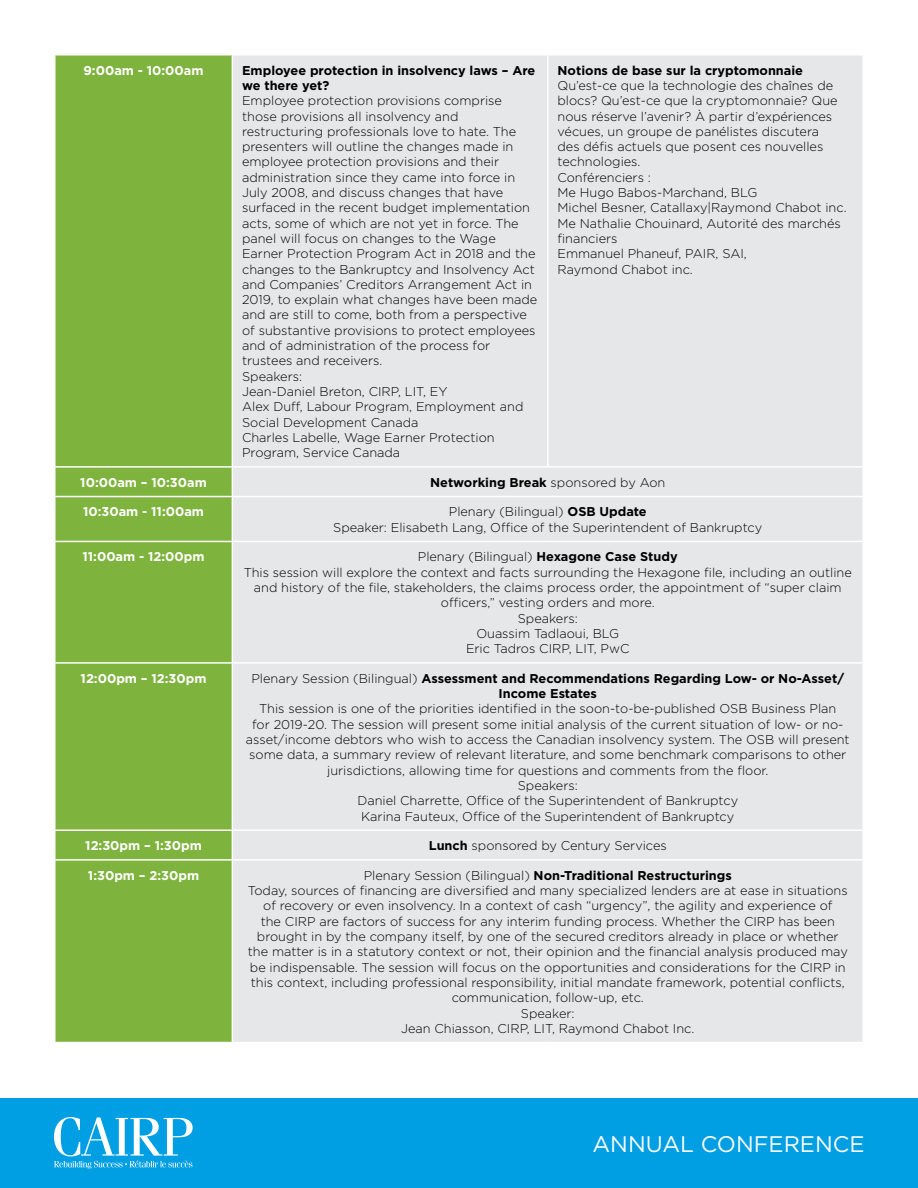
<style>
.page{position:relative;width:918px;height:1188px;background:#fff}
.page>*{position:absolute;margin:0;border:0;box-sizing:border-box;transform-origin:0 0}
.t1{font:22.5px "Gotham";color:#fff}
.t2{font:300 12.75px/15.3px "Gotham";color:#000;text-align:center}
.t3{font:700 12.75px/15.3px "Gotham";color:#000}
.t4{font:700 12.75px "Gotham";color:#fff}
.s1{font-weight:300}
.s2{font-weight:700}
</style>
<div class="page">
<div style="left:0;top:1098px;width:918px;height:90px;background:#009ee3"></div>
<svg style="left:54px;top:1117px;width:139px;height:52px"></svg>
<div style="left:56px;top:56px;width:176px;height:986px;background:#7eb33e"></div>
<div style="left:233px;top:56px;width:629px;height:986px;background:#e6e7e8"></div>
<hr style="left:547px;top:55px;width:2px;height:411px;background:#fff">
<hr style="left:54px;top:466px;width:178px;height:2px;background:#fff">
<hr style="left:232px;top:466px;width:316px;height:2px;background:#fff">
<hr style="left:548px;top:466px;width:316px;height:2px;background:#fff">
<hr style="left:54px;top:496px;width:178px;height:1px;background:#fff">
<hr style="left:232px;top:496px;width:316px;height:1px;background:#fff">
<hr style="left:548px;top:496px;width:316px;height:1px;background:#fff">
<hr style="left:54px;top:541px;width:178px;height:1px;background:#fff">
<hr style="left:232px;top:541px;width:316px;height:1px;background:#fff">
<hr style="left:548px;top:541px;width:316px;height:1px;background:#fff">
<hr style="left:54px;top:662px;width:178px;height:2px;background:#fff">
<hr style="left:232px;top:662px;width:316px;height:2px;background:#fff">
<hr style="left:548px;top:662px;width:316px;height:2px;background:#fff">
<hr style="left:54px;top:829px;width:178px;height:2px;background:#fff">
<hr style="left:232px;top:829px;width:316px;height:2px;background:#fff">
<hr style="left:548px;top:829px;width:316px;height:2px;background:#fff">
<hr style="left:54px;top:859px;width:178px;height:2px;background:#fff">
<hr style="left:232px;top:859px;width:316px;height:2px;background:#fff">
<hr style="left:548px;top:859px;width:316px;height:2px;background:#fff">
<p class="t4" style="left:84px;top:62px;width:122px">9:00am - 10:00am</p>
<p class="t3" style="left:242px;top:62px;width:295px">Employee protection in insolvency laws – Are we there yet?</p>
<p class="t2" style="left:242px;top:93px;width:297px;text-align:left">Employee protection provisions comprise those provisions all insolvency and restructuring professionals love to hate. The presenters will outline the changes made in employee protection provisions and their administration since they came into force in July 2008, and discuss changes that have surfaced in the recent budget implementation acts, some of which are not yet in force. The panel will focus on changes to the Wage Earner Protection Program Act in 2018 and the changes to the Bankruptcy and Insolvency Act and Companies’ Creditors Arrangement Act in 2019, to explain what changes have been made and are still to come, both from a perspective of substantive provisions to protect employees and of administration of the process for trustees and receivers.<br>Speakers:<br>Jean-Daniel Breton, CIRP, LIT, EY<br>Alex Duff, Labour Program, Employment and Social Development Canada<br>Charles Labelle, Wage Earner Protection Program, Service Canada</p>
<p class="t3" style="left:558px;top:62px;width:247px">Notions de base sur la cryptomonnaie</p>
<p class="t2" style="left:558px;top:77px;width:291px;text-align:left">Qu’est-ce que la technologie des chaînes de blocs? Qu’est-ce que la cryptomonnaie? Que nous réserve l’avenir? À partir d’expériences vécues, un groupe de panélistes discutera<br>des défis actuels que posent ces nouvelles technologies.<br>Conférenciers :<br>Me Hugo Babos-Marchand, BLG<br>Michel Besner, Catallaxy|Raymond Chabot inc.<br>Me Nathalie Chouinard, Autorité des marchés financiers<br>Emmanuel Phaneuf, PAIR, SAI,<br>Raymond Chabot inc.</p>
<p class="t4" style="left:80px;top:474px;width:128px">10:00am – 10:30am</p>
<p class="t3" style="left:430px;top:475px;width:237px">Networking Break <span class="s1">sponsored by Aon</span></p>
<p class="t4" style="left:83px;top:503px;width:123px">10:30am - 11:00am</p>
<p class="t2" style="left:333px;top:504px;width:431px">Plenary (Bilingual) <span class="s2">OSB Update<br></span>Speaker: Elisabeth Lang, Office of the Superintendent of Bankruptcy</p>
<p class="t4" style="left:83px;top:548px;width:124px">11:00am - 12:00pm</p>
<p class="t2" style="left:244px;top:549px;width:610px">Plenary (Bilingual) <span class="s2">Hexagone Case Study<br></span>This session will explore the context and facts surrounding the Hexagone file, including an outline and history of the file, stakeholders, the claims process order, the appointment of “super claim officers,” vesting orders and more.<br>Speakers:<br>Ouassim Tadlaoui, BLG<br>Eric Tadros CIRP, LIT, PwC</p>
<p class="t4" style="left:81px;top:670px;width:127px">12:00pm – 12:30pm</p>
<p class="t3" style="left:251px;top:671px;width:594px;text-align:center"><span class="s1">Plenary Session (Bilingual)</span> Assessment and Recommendations Regarding Low- or No-Asset/<br>Income Estates</p>
<p class="t2" style="left:246px;top:701px;width:605px">This session is one of the priorities identified in the soon-to-be-published OSB Business Plan<br>for 2019-20. The session will present some initial analysis of the current situation of low- or no&shy;asset/income debtors who wish to access the Canadian insolvency system. The OSB will present some data, a summary review of relevant literature, and some benchmark comparisons to other jurisdictions, allowing time for questions and comments from the floor.<br>Speakers:<br>Daniel Charrette, Office of the Superintendent of Bankruptcy<br>Karina Fauteux, Office of the Superintendent of Bankruptcy</p>
<p class="t4" style="left:85px;top:837px;width:118px">12:30pm – 1:30pm</p>
<p class="t2" style="left:429px;top:838px;width:239px"><span class="s2">Lunch</span> sponsored by Century Services</p>
<p class="t4" style="left:88px;top:867px;width:113px">1:30pm – 2:30pm</p>
<p class="t2" style="left:248px;top:867px;width:602px">Plenary Session (Bilingual) <span class="s2">Non-Traditional Restructurings<br></span>Today, sources of financing are diversified and many specialized lenders are at ease in situations of recovery or even insolvency. In a context of cash “urgency”, the agility and experience of<br>the CIRP are factors of success for any interim funding process. Whether the CIRP has been brought in by the company itself, by one of the secured creditors already in place or whether the matter is in a statutory context or not, their opinion and the financial analysis produced may be indispensable. The session will focus on the opportunities and considerations for the CIRP in this context, including professional responsibility, initial mandate framework, potential conflicts, communication, follow-up, etc.<br>Speaker:<br>Jean Chiasson, CIRP, LIT, Raymond Chabot Inc.</p>
<h1 class="t1" style="left:593px;top:1130px;width:273px">ANNUAL CONFERENCE</h1>
</div>
